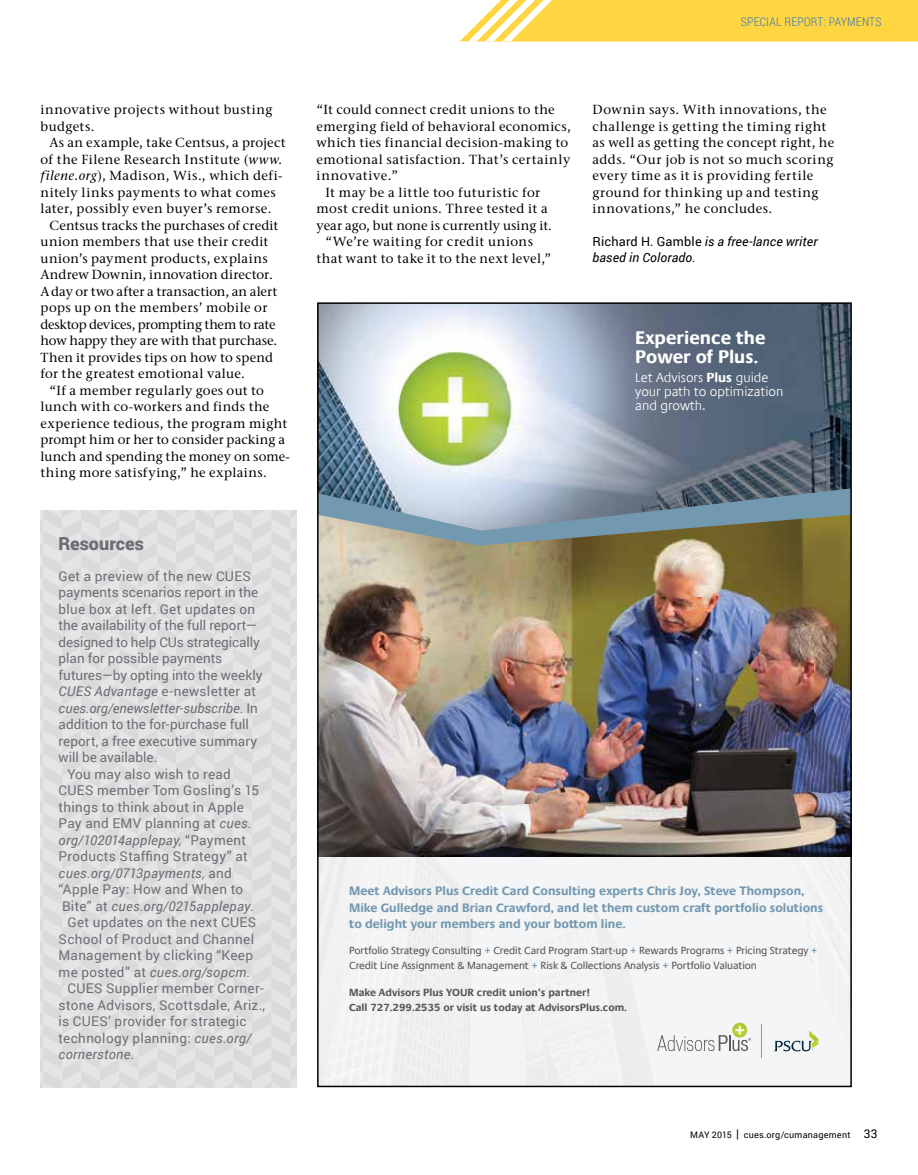
<style>
.page{position:relative;width:918px;height:1175px;background:#fff}
.page>*{position:absolute;margin:0;border:0;box-sizing:border-box;transform-origin:0 0}
.t1{font:700 18.45px/18.8px "Praxis Com";color:#fff}
.t2{font:900 18px "Roboto";color:#6d6e71}
.t3{font:13.5px "Roboto";letter-spacing:.02em;color:#6d6e71}
.t4{font:13.5px "Roboto";color:#6d6e71}
.t5{font:italic 13.5px "Roboto";letter-spacing:.015em;color:#6d6e71}
.t6{font:13.5px "Roboto";letter-spacing:-.01em;color:#6d6e71}
.t7{font:300 13.35px/14.1px "Praxis Com";color:#fff}
.t8{font:500 13.2px/16.5px "Stone Ser ITC Std";letter-spacing:.025em;color:#000}
.t9{font:500 13.2px "Stone Ser ITC Std";letter-spacing:.005em;color:#000}
.t10{font:italic 12.75px/16.5px "Roboto";letter-spacing:.015em;color:#000}
.t11{font:700 12.3px/16.5px "Praxis Com";color:#7399b1}
.t12{font:300 12px "Roboto Condensed";letter-spacing:.02em;color:#3b7bb8}
.t13{font:10.5px/15px "Praxis Com";letter-spacing:-.01em;color:#58595b}
.t14{font:700 10.5px/15px "Praxis Com";color:#58595b}
.t15{font:9px "Roboto";letter-spacing:.025em;color:#000}
.s1{font-style:italic}
.s2{font-style:normal}
.s3{font-weight:700}
.s4{font-weight:700;color:#7399b1}
.s5{font-size:12px}
</style>
<div class="page">
<img style="left:320px;top:305px;width:392px;height:183px">
<img style="left:712px;top:305px;width:137px;height:183px">
<div style="left:320px;top:856px;width:529px;height:228px;background:#f4f5f5"></div>
<img style="left:320px;top:545px;width:86px;height:260px">
<img style="left:406px;top:545px;width:102px;height:260px">
<img style="left:508px;top:545px;width:102px;height:260px">
<img style="left:610px;top:545px;width:102px;height:260px">
<img style="left:712px;top:545px;width:102px;height:260px">
<img style="left:814px;top:545px;width:35px;height:311px">
<img style="left:320px;top:805px;width:494px;height:51px">
<svg style="left:320px;top:488px;width:529px;height:57px;background:#859496"></svg>
<svg style="left:774px;top:1030px;width:44px;height:21px"></svg>
<img style="left:732px;top:1022px;width:15px;height:15px;border-radius:7px">
<svg style="left:657px;top:1025px;width:94px;height:26px"></svg>
<hr style="left:761px;top:1024px;width:1px;height:33px;background:#939598">
<div style="left:40px;top:510px;width:257px;height:577px;background:#dedfe0"></div>
<svg style="left:460px;top:0;width:458px;height:41px;background:#ffd954"></svg>
<p class="t12" style="left:741px;top:13px;width:142px">SPECIAL REPORT: PAYMENTS</p>
<p class="t8" style="left:40px;top:101px;width:234px">innovative projects without busting budgets.</p>
<p class="t8" style="left:40px;top:134px;width:247px;text-indent:9px">As an example, take Centsus, a project of the Filene Research Institute (<span class="s1">www. filene.org</span>), Madison, Wis., which defi&shy;nitely links payments to what comes later, possibly even buyer’s remorse.</p>
<p class="t8" style="left:40px;top:217px;width:239px;text-indent:9px">Centsus tracks the purchases of credit union members that use their credit union’s payment products, explains Andrew Downin, innovation director.<br>A day or two after a transaction, an alert pops up on the members’ mobile or desktop devices, prompting them to rate how happy they are with that purchase.<br>Then it provides tips on how to spend for the greatest emotional value.</p>
<p class="t8" style="left:40px;top:382px;width:251px;text-indent:9px">“If a member regularly goes out to lunch with co-workers and finds the experience tedious, the program might prompt him or her to consider packing a lunch and spending the money on some&shy;thing more satisfying,” he explains.</p>
<h2 class="t2" style="left:59px;top:531px;width:87px">Resources</h2>
<p class="t3" style="left:59px;top:566px;width:194px">Get a preview of the new CUES</p>
<p class="t4" style="left:59px;top:583px;width:201px">payments scenarios report in the</p>
<p class="t3" style="left:59px;top:599px;width:198px">blue box at left. Get updates on</p>
<p class="t4" style="left:59px;top:616px;width:200px">the availability of the full report—</p>
<p class="t6" style="left:59px;top:632px;width:203px">designed to help CUs strategically</p>
<p class="t4" style="left:59px;top:649px;width:165px">plan for possible payments</p>
<p class="t4" style="left:59px;top:665px;width:206px">futures—by opting into the weekly</p>
<p class="t3" style="left:59px;top:682px;width:199px"><span class="s1">CUES Advantage</span> e-newsletter at</p>
<p class="t5" style="left:59px;top:698px;width:201px">cues.org/enewsletter-subscribe<span class="s2">. In</span></p>
<p class="t4" style="left:59px;top:715px;width:192px">addition to the for-purchase full</p>
<p class="t3" style="left:59px;top:731px;width:200px">report, a free executive summary</p>
<p class="t4" style="left:59px;top:748px;width:100px">will be available.</p>
<p class="t3" style="left:68px;top:764px;width:165px">You may also wish to read</p>
<p class="t3" style="left:59px;top:781px;width:202px">CUES member Tom Gosling’s 15</p>
<p class="t3" style="left:59px;top:797px;width:187px">things to think about in Apple</p>
<p class="t3" style="left:59px;top:814px;width:194px">Pay and EMV planning at <span class="s1">cues.</span></p>
<p class="t5" style="left:59px;top:830px;width:189px">org/102014applepay, <span class="s2">“Payment</span></p>
<p class="t3" style="left:59px;top:847px;width:191px">Products Staffing Strategy” at</p>
<p class="t5" style="left:59px;top:863px;width:175px">cues.org/0713payments, <span class="s2">and</span></p>
<p class="t3" style="left:59px;top:880px;width:186px">“Apple Pay: How and When to</p>
<p class="t5" style="left:62px;top:896px;width:193px"><span class="s2">Bite” at</span> cues.org/0215applepay<span class="s2">.</span></p>
<p class="t3" style="left:68px;top:913px;width:190px">Get updates on the next CUES</p>
<p class="t3" style="left:59px;top:929px;width:197px">School of Product and Channel</p>
<p class="t3" style="left:59px;top:946px;width:196px">Management by clicking “Keep</p>
<p class="t5" style="left:59px;top:962px;width:193px"><span class="s2">me posted” at</span> cues.org/sopcm<span class="s2">.</span></p>
<p class="t3" style="left:68px;top:979px;width:198px">CUES Supplier member Corner-</p>
<p class="t3" style="left:59px;top:995px;width:208px">stone Advisors, Scottsdale, Ariz.,</p>
<p class="t3" style="left:59px;top:1012px;width:190px">is CUES’ provider for strategic</p>
<p class="t3" style="left:59px;top:1028px;width:194px">technology planning: <span class="s1">cues.org/</span></p>
<p class="t5" style="left:59px;top:1045px;width:77px">cornerstone<span class="s2">.</span></p>
<p class="t8" style="left:317px;top:101px;width:240px">“It could connect credit unions to the</p>
<p class="t8" style="left:317px;top:118px;width:256px">emerging field of behavioral economics,</p>
<p class="t8" style="left:317px;top:134px;width:253px">which ties financial decision-making to</p>
<p class="t8" style="left:317px;top:151px;width:255px">emotional satisfaction. That’s certainly</p>
<p class="t8" style="left:317px;top:167px;width:83px">innovative.”</p>
<p class="t8" style="left:326px;top:184px;width:216px">It may be a little too futuristic for</p>
<p class="t8" style="left:317px;top:200px;width:233px">most credit unions. Three tested it a</p>
<p class="t9" style="left:317px;top:217px;width:237px">year ago, but none is currently using it.</p>
<p class="t8" style="left:326px;top:233px;width:209px">“We’re waiting for credit unions</p>
<p class="t8" style="left:317px;top:250px;width:236px">that want to take it to the next level,”</p>
<p class="t8" style="left:593px;top:101px;width:243px">Downin says. With innovations, the challenge is getting the timing right as well as getting the concept right, he adds. “Our job is not so much scoring every time as it is providing fertile ground for thinking up and testing innovations,” he concludes.</p>
<p class="t10" style="left:593px;top:232px;width:227px"><span class="s2">Richard H. Gamble</span> is a free-lance writer based in Colorado.</p>
<h1 class="t1" style="left:635px;top:328px;width:132px">Experience the<br>Power of Plus.</h1>
<p class="t7" style="left:635px;top:370px;width:150px">Let Advisors <span class="s3">Plus</span> guide your path to optimization and growth.</p>
<p class="t11" style="left:349px;top:882px;width:476px">Meet Advisors Plus Credit Card Consulting experts Chris Joy, Steve Thompson,<br>Mike Gulledge and Brian Crawford, and let them custom craft portfolio solutions to delight your members and your bottom line.</p>
<p class="t13" style="left:349px;top:943px;width:470px">Portfolio Strategy Consulting <span class="s4">+</span> Credit Card Program Start-up <span class="s4">+</span> Rewards Programs <span class="s4">+</span> Pricing Strategy <span class="s4">+<br></span>Credit Line Assignment &amp; Management <span class="s4">+</span> Risk &amp; Collections Analysis <span class="s4">+</span> Portfolio Valuation</p>
<p class="t14" style="left:349px;top:984px;width:279px">Make Advisors Plus YOUR credit union’s partner!<br>Call 727.299.2535 or visit us today at AdvisorsPlus.com.</p>
<p class="t15" style="left:690px;top:1128px;width:189px">MAY 2015 <span class="s5">|</span> cues.org/cumanagement <span class="s5">33</span></p>
</div>
